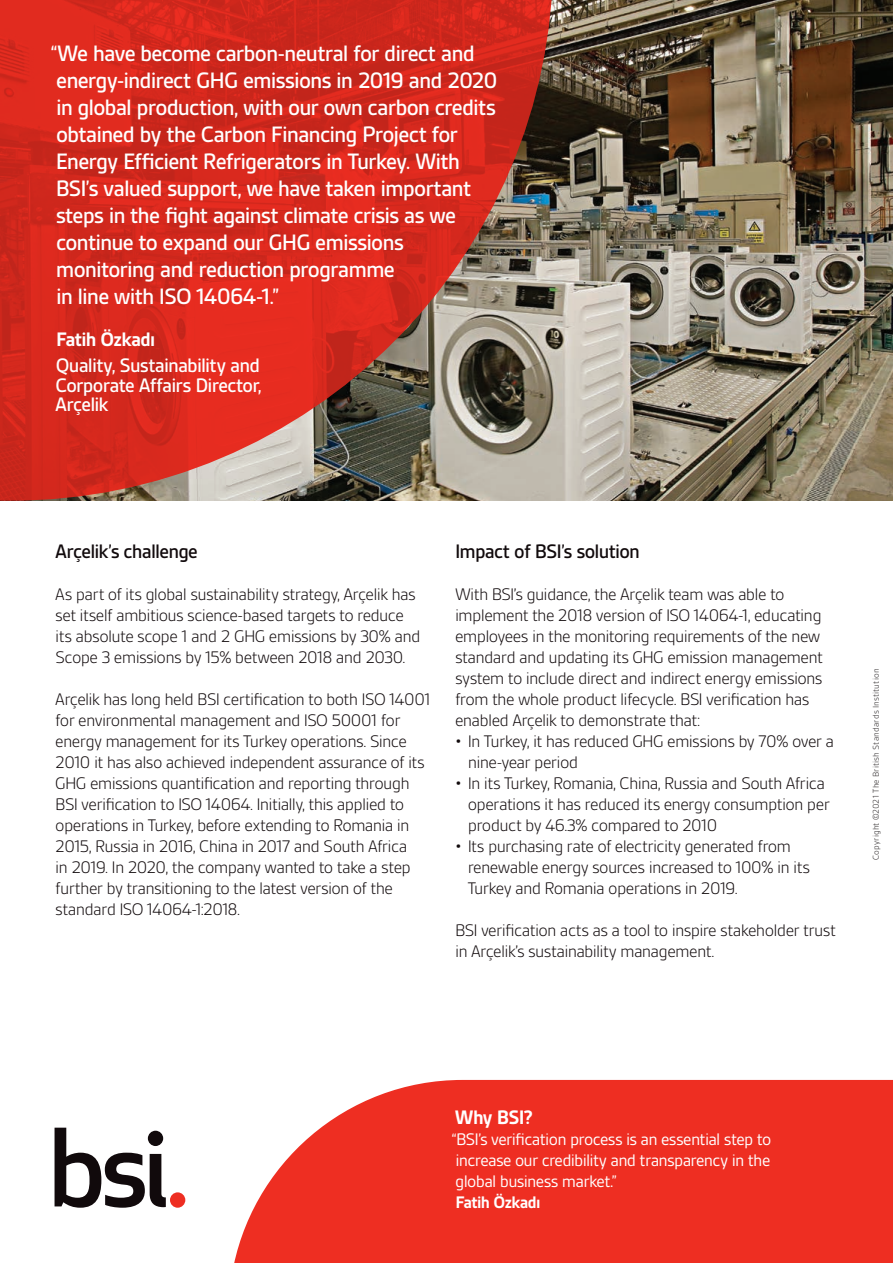
<style>
.page{position:relative;width:893px;height:1263px;background:#fff}
.page>*{position:absolute;margin:0;border:0;box-sizing:border-box;transform-origin:0 0}
.t1{font:500 24px/27px "BSI Gesta";letter-spacing:-.04em;color:#fff}
.t2{font:500 21px/19.5px "BSI Gesta";letter-spacing:-.04em;color:#fff;text-align:justify}
.t3{font:500 21px "BSI Gesta";letter-spacing:-.04em;color:#110a0c}
.t4{font:700 21px "BSI Gesta";letter-spacing:-.04em;color:#fff}
.t5{font:300 18px/21px "BSI Gesta";letter-spacing:-.04em;color:#110a0c}
.t6{font:18px/21px "BSI Gesta";letter-spacing:-.04em;color:#fff;text-align:justify}
.t7{font:700 18px "BSI Gesta";letter-spacing:-.04em;color:#fff}
.t8{font:300 9px "BSI Gesta";letter-spacing:.02em;color:#231f20}
</style>
<div class="page">
<img style="left:553px;top:0;width:340px;height:501px">
<svg style="left:234px;top:1080px;width:659px;height:183px;fill:#ee2e22"></svg>
<img style="left:0;top:0;width:551px;height:501px">
<svg style="left:55px;top:1128px;width:111px;height:80px"></svg>
<div style="left:170px;top:1192px;width:15px;height:16px;background:#ee2e22;border-radius:50%"></div>
<p class="t1" style="left:51px;top:39px;width:448px">“We have become carbon-neutral for direct and energy-indirect GHG emissions in 2019 and 2020 in global production, with our own carbon credits obtained by the Carbon Financing Project for Energy Efficient Refrigerators in Turkey. With BSI’s valued support, we have taken important steps in the fight against climate crisis as we continue to expand our GHG emissions monitoring and reduction programme<br>in line with ISO 14064-1.”</p>
<p class="t4" style="left:56px;top:328px;width:101px">Fatih Özkadı</p>
<p class="t2" style="left:55px;top:356px;width:208px">Quality, Sustainability and Corporate Affairs Director, Arçelik</p>
<p class="t3" style="left:55px;top:540px;width:144px">Arçelik’s challenge</p>
<p class="t5" style="left:55px;top:584px;width:367px">As part of its global sustainability strategy, Arçelik has set itself ambitious science-based targets to reduce its absolute scope 1 and 2 GHG emissions by 30% and Scope 3 emissions by 15% between 2018 and 2030.</p>
<p class="t5" style="left:55px;top:689px;width:377px">Arçelik has long held BSI certification to both ISO 14001 for environmental management and ISO 50001 for energy management for its Turkey operations. Since 2010 it has also achieved independent assurance of its GHG emissions quantification and reporting through BSI verification to ISO 14064. Initially, this applied to operations in Turkey, before extending to Romania in 2015, Russia in 2016, China in 2017 and South Africa<br>in 2019. In 2020, the company wanted to take a step further by transitioning to the latest version of the standard ISO 14064-1:2018.</p>
<p class="t3" style="left:455px;top:540px;width:187px">Impact of BSI’s solution</p>
<p class="t5" style="left:455px;top:584px;width:369px">With BSI’s guidance, the Arçelik team was able to implement the 2018 version of ISO 14064-1, educating employees in the monitoring requirements of the new standard and updating its GHG emission management system to include direct and indirect energy emissions from the whole product lifecycle. BSI verification has enabled Arçelik to demonstrate that:</p>
<p class="t5" style="left:468px;top:731px;width:368px;text-indent:-13px">• In Turkey, it has reduced GHG emissions by 70% over a nine-year period</p>
<p class="t5" style="left:468px;top:773px;width:364px;text-indent:-13px">• In its Turkey, Romania, China, Russia and South Africa operations it has reduced its energy consumption per product by 46.3% compared to 2010</p>
<p class="t5" style="left:468px;top:836px;width:344px;text-indent:-13px">• Its purchasing rate of electricity generated from renewable energy sources increased to 100% in its<br>Turkey and Romania operations in 2019.</p>
<p class="t5" style="left:455px;top:920px;width:382px">BSI verification acts as a tool to inspire stakeholder trust in Arçelik’s sustainability management.</p>
<p class="t8" style="left:871px;top:860px;width:193px;rotate:-90deg">Copyright ©2021 The British Standards Institution</p>
<p class="t4" style="left:455px;top:1106px;width:80px">Why BSI?</p>
<p class="t6" style="left:452px;top:1128px;width:321px">“BSI’s verification process is an essential step to increase our credibility and transparency in the global business market.”</p>
<p class="t7" style="left:455px;top:1192px;width:87px">Fatih Özkadı</p>
</div>
